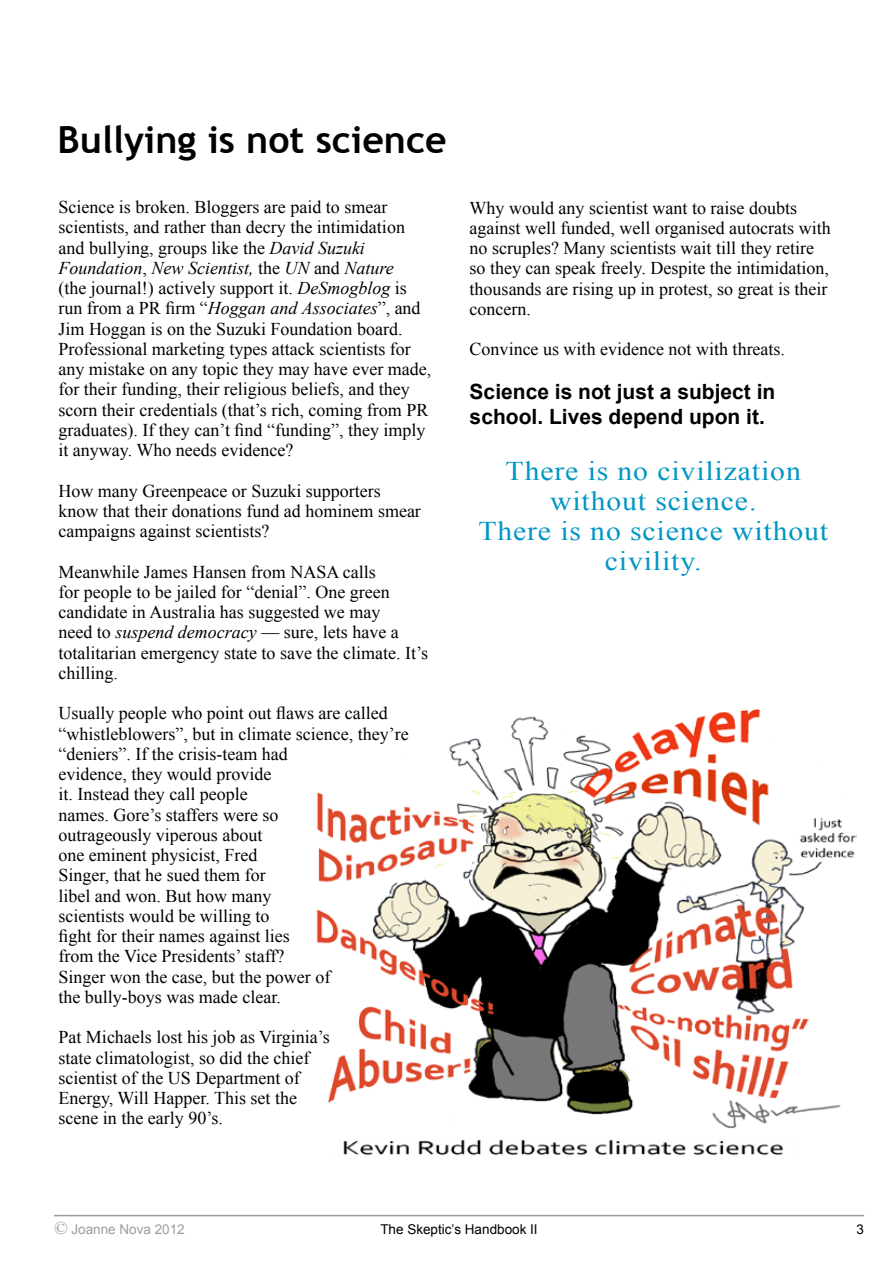
<style>
.page{position:relative;width:893px;height:1263px;background:#fff}
.page>*{position:absolute;margin:0;border:0;box-sizing:border-box;transform-origin:0 0}
.t1{font:700 37.5px "Trebuchet MS";color:#000}
.t2{font:27px/30px "Times New Roman";letter-spacing:.03em;color:#0096c3;text-align:center;scale:1.1 1}
.t3{font:700 21px/25.2px "Arial";color:#000}
.t4{font:18px/20.2px "Times New Roman";color:#000}
.t5{font:13.5px "Arial";color:#000}
.t6{font:13.5px "Arial";color:#9b9da0}
.s1{font-style:italic}
.s2{font-family:"Times New Roman";font-size:18px}
</style>
<div class="page">
<hr style="left:54px;top:1215px;width:810px;height:1px;background:#9b9da0">
<img style="left:316px;top:708px;width:540px;height:447px">
<h1 class="t1" style="left:58px;top:116px;width:391px">Bullying is not science</h1>
<p class="t4" style="left:58px;top:197px;width:374px">Science is broken. Bloggers are paid to smear scientists, and rather than decry the intimidation and bullying, groups like the <span class="s1">David Suzuki Foundation</span>, <span class="s1">New Scientist,</span> the <span class="s1">UN</span> and <span class="s1">Nature<br></span>(the journal!) actively support it. <span class="s1">DeSmogblog</span> is run from a PR firm “<span class="s1">Hoggan and Associates</span>”, and Jim Hoggan is on the Suzuki Foundation board.<br>Professional marketing types attack scientists for any mistake on any topic they may have ever made, for their funding, their religious beliefs, and they scorn their credentials (that’s rich, coming from PR graduates). If they can’t find “funding”, they imply it anyway. Who needs evidence?</p>
<p class="t4" style="left:58px;top:480px;width:364px">How many Greenpeace or Suzuki supporters know that their donations fund ad hominem smear campaigns against scientists?</p>
<p class="t4" style="left:58px;top:561px;width:371px">Meanwhile James Hansen from NASA calls<br>for people to be jailed for “denial”. One green candidate in Australia has suggested we may<br>need to <span class="s1">suspend democracy</span> — sure, lets have a totalitarian emergency state to save the climate. It’s chilling.</p>
<p class="t4" style="left:58px;top:703px;width:352px">Usually people who point out flaws are called “whistleblowers”, but in climate science, they’re “deniers”. If the crisis-team had<br>evidence, they would provide<br>it. Instead they call people<br>names. Gore’s staffers were so<br>outrageously viperous about<br>one eminent physicist, Fred<br>Singer, that he sued them for<br>libel and won. But how many<br>scientists would be willing to<br>fight for their names against lies<br>from the Vice Presidents’ staff?<br>Singer won the case, but the power of<br>the bully-boys was made clear.</p>
<p class="t4" style="left:58px;top:1027px;width:273px">Pat Michaels lost his job as Virginia’s state climatologist, so did the chief scientist of the US Department of Energy, Will Happer. This set the scene in the early 90’s.</p>
<p class="t4" style="left:470px;top:197px;width:363px">Why would any scientist want to raise doubts against well funded, well organised autocrats with no scruples? Many scientists wait till they retire so they can speak freely. Despite the intimidation, thousands are rising up in protest, so great is their concern.</p>
<p class="t4" style="left:470px;top:339px;width:317px">Convince us with evidence not with threats.</p>
<p class="t3" style="left:470px;top:379px;width:307px">Science is not just a subject in school. Lives depend upon it.</p>
<h2 class="t2" style="left:478px;top:455px;width:320px">There is no civilization without science.<br>There is no science without civility.</h2>
<p class="t6" style="left:54px;top:1221px;width:132px"><span class="s2">©</span> Joanne Nova 2012</p>
<p class="t5" style="left:380px;top:1221px;width:159px">The Skeptic’s Handbook II</p>
<p class="t5" style="left:856px;top:1221px;width:9px">3</p>
</div>
